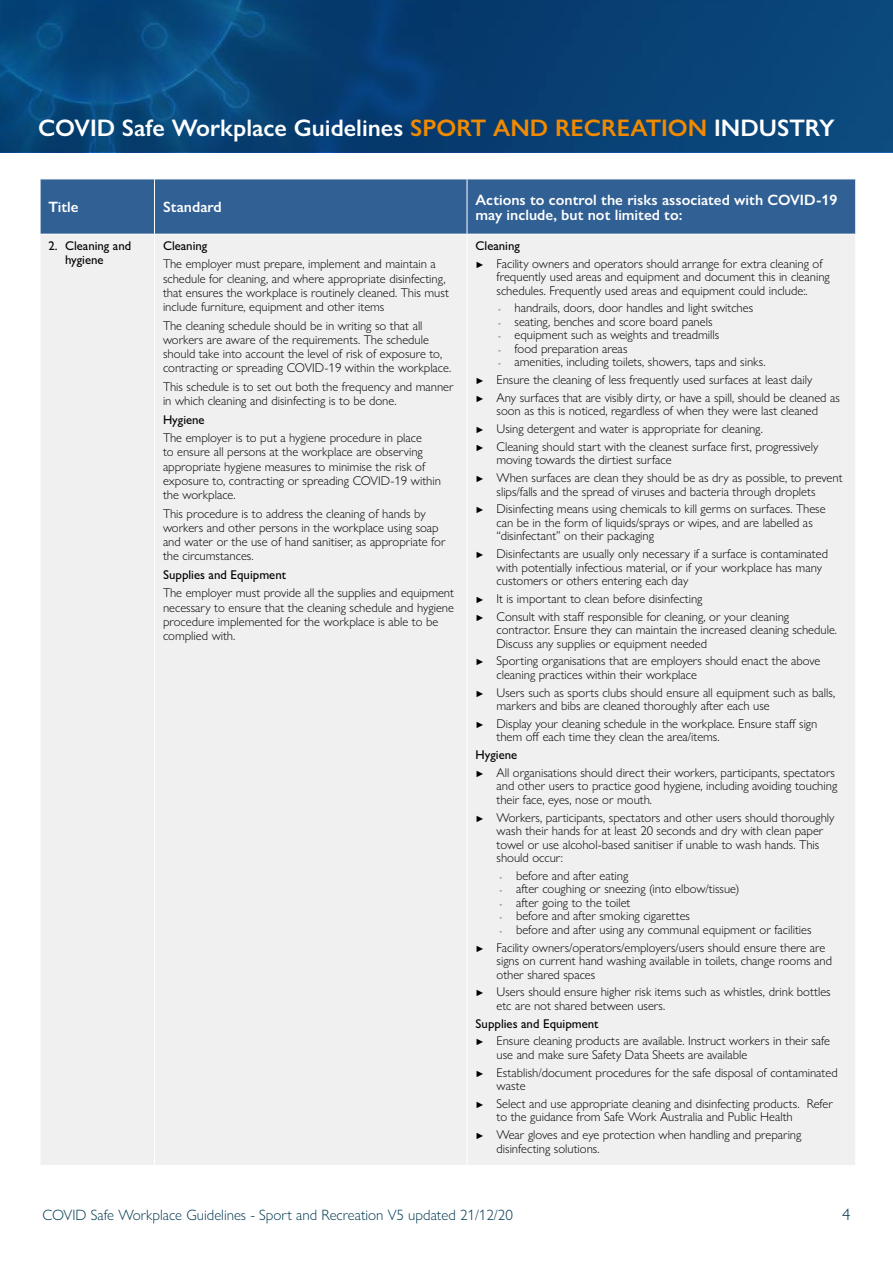
<style>
.page{position:relative;width:893px;height:1263px;background:#fff}
.page>*{position:absolute;margin:0;border:0;box-sizing:border-box;transform-origin:0 0}
.t1{font:600 24px "Gill Sans Nova";color:#fff}
.t2{font:300 16.5px "Gill Sans Nova";color:#003952}
.t3{font:600 15px/15px "Gill Sans Nova";color:#fff}
.t4{font:300 15px "Gill Sans Nova";color:#003952}
.t5{font:300 12.75px/14.2px "Gill Sans Nova";color:#000}
.t6{font:500 12.75px/14.2px "Gill Sans Nova";color:#000}
.s1{color:#f18a00}
.s2{font-weight:500}
.s3{font-weight:500;font-size:9px}
.s4{font-size:9px}
</style>
<div class="page">
<svg style="left:0;top:0;width:893px;height:151px;background:#074276"></svg>
<div style="left:41px;top:180px;width:814px;height:54px;background:#316094"></div>
<div style="left:41px;top:235px;width:814px;height:930px;background:#f0f0f0"></div>
<hr style="left:154px;top:235px;width:1px;height:930px;background:#fff">
<hr style="left:467px;top:235px;width:1px;height:930px;background:#fff">
<hr style="left:154px;top:179px;width:1px;height:55px;background:#fff">
<hr style="left:467px;top:179px;width:1px;height:55px;background:#fff">
<h1 class="t1" style="left:38px;top:113px;width:798px">COVID Safe Workplace Guidelines <span class="s1">SPORT AND RECREATION</span> INDUSTRY</h1>
<p class="t3" style="left:49px;top:199px;width:32px">Title</p>
<p class="t3" style="left:163px;top:199px;width:60px">Standard</p>
<p class="t3" style="left:476px;top:192px;width:363px">Actions to control the risks associated with COVID-19 may include, but not limited to:</p>
<p class="t6" style="left:65px;top:238px;width:68px;text-indent:-16px">2. Cleaning and hygiene</p>
<p class="t6" style="left:163px;top:238px;width:46px">Cleaning</p>
<p class="t5" style="left:476px;top:237px;width:349px;line-height:17.7px"><span class="s2">Cleaning<br></span><span class="s3">►</span> Facility owners and operators should arrange for extra cleaning of</p>
<p class="t5" style="left:497px;top:270px;width:335px;line-height:13.5px">frequently used areas and equipment and document this in cleaning schedules. Frequently used areas and equipment could include:.</p>
<p class="t5" style="left:498px;top:301px;width:257px"><span class="s4">-</span> handrails, doors, door handles and light switches</p>
<p class="t5" style="left:498px;top:314px;width:216px"><span class="s4">-</span> seating, benches and score board panels</p>
<p class="t5" style="left:498px;top:328px;width:223px"><span class="s4">-</span> equipment such as weights and treadmills</p>
<p class="t5" style="left:498px;top:341px;width:131px"><span class="s4">-</span> food preparation areas</p>
<p class="t5" style="left:476px;top:353px;width:366px;line-height:17.7px;text-indent:22px"><span class="s4">-</span> amenities, including toilets, showers, taps and sinks.<br><span class="s3">►</span> Ensure the cleaning of less frequently used surfaces at least daily<br><span class="s3">►</span> Any surfaces that are visibly dirty, or have a spill, should be cleaned as</p>
<p class="t5" style="left:476px;top:402px;width:344px;line-height:17.7px;text-indent:21px">soon as this is noticed, regardless of when they were last cleaned <span class="s3">►</span> Using detergent and water is appropriate for cleaning.<br><span class="s3">►</span> Cleaning should start with the cleanest surface first, progressively</p>
<p class="t5" style="left:476px;top:451px;width:368px;line-height:17.7px;text-indent:21px">moving towards the dirtiest surface<br><span class="s3">►</span> When surfaces are clean they should be as dry as possible, to prevent</p>
<p class="t5" style="left:476px;top:482px;width:352px;line-height:17.7px;text-indent:21px">slips/falls and the spread of viruses and bacteria through droplets <span class="s3">►</span> Disinfecting means using chemicals to kill germs on surfaces. These</p>
<p class="t5" style="left:497px;top:516px;width:318px;line-height:13.5px">can be in the form of liquids/sprays or wipes, and are labelled as “disinfectant” on their packaging</p>
<p class="t5" style="left:497px;top:547px;width:333px;line-height:13.5px;text-indent:-21px"><span class="s3">►</span> Disinfectants are usually only necessary if a surface is contaminated with potentially infectious material, or if your workplace has many customers or others entering each day</p>
<p class="t5" style="left:476px;top:590px;width:315px;line-height:17.7px"><span class="s3">►</span> It is important to clean before disinfecting<br><span class="s3">►</span> Consult with staff responsible for cleaning, or your cleaning</p>
<p class="t5" style="left:497px;top:623px;width:342px;line-height:13.5px">contractor. Ensure they can maintain the increased cleaning schedule.<br>Discuss any supplies or equipment needed</p>
<p class="t5" style="left:497px;top:654px;width:325px;line-height:13.5px;text-indent:-21px"><span class="s3">►</span> Sporting organisations that are employers should enact the above cleaning practices within their workplace</p>
<p class="t5" style="left:497px;top:685px;width:340px;line-height:13.5px;text-indent:-21px"><span class="s3">►</span> Users such as sports clubs should ensure all equipment such as balls, markers and bibs are cleaned thoroughly after each use</p>
<p class="t5" style="left:497px;top:717px;width:322px;line-height:13.5px;text-indent:-21px"><span class="s3">►</span> Display your cleaning schedule in the workplace. Ensure staff sign them off each time they clean the area/items.</p>
<p class="t5" style="left:476px;top:746px;width:361px;line-height:17.7px"><span class="s2">Hygiene<br></span><span class="s3">►</span> All organisations should direct their workers, participants, spectators</p>
<p class="t5" style="left:497px;top:779px;width:342px;line-height:13.5px">and other users to practice good hygiene, including avoiding touching their face, eyes, nose or mouth.</p>
<p class="t5" style="left:497px;top:810px;width:340px;line-height:13.5px;text-indent:-21px"><span class="s3">►</span> Workers, participants, spectators and other users should thoroughly wash their hands for at least 20 seconds and dry with clean paper towel or use alcohol-based sanitiser if unable to wash hands. This should occur:</p>
<p class="t5" style="left:500px;top:868px;width:130px"><span class="s4">-</span> before and after eating</p>
<p class="t5" style="left:500px;top:882px;width:241px"><span class="s4">-</span> after coughing or sneezing (into elbow/tissue)</p>
<p class="t5" style="left:500px;top:895px;width:132px"><span class="s4">-</span> after going to the toilet</p>
<p class="t5" style="left:500px;top:909px;width:192px"><span class="s4">-</span> before and after smoking cigarettes</p>
<p class="t5" style="left:476px;top:921px;width:351px;line-height:17.7px;text-indent:24px"><span class="s4">-</span> before and after using any communal equipment or facilities<br><span class="s3">►</span> Facility owners/operators/employers/users should ensure there are</p>
<p class="t5" style="left:497px;top:954px;width:337px;line-height:13.5px">signs on current hand washing available in toilets, change rooms and other shared spaces</p>
<p class="t5" style="left:497px;top:985px;width:336px;line-height:13.5px;text-indent:-21px"><span class="s3">►</span> Users should ensure higher risk items such as whistles, drink bottles etc are not shared between users.</p>
<p class="t5" style="left:476px;top:1014px;width:356px;line-height:17.7px"><span class="s2">Supplies and Equipment<br></span><span class="s3">►</span> Ensure cleaning products are available. Instruct workers in their safe</p>
<p class="t5" style="left:476px;top:1046px;width:364px;line-height:17.7px;text-indent:21px">use and make sure Safety Data Sheets are available<br><span class="s3">►</span> Establish/document procedures for the safe disposal of contaminated</p>
<p class="t5" style="left:476px;top:1077px;width:359px;line-height:17.7px;text-indent:21px">waste<br><span class="s3">►</span> Select and use appropriate cleaning and disinfecting products. Refer</p>
<p class="t5" style="left:476px;top:1108px;width:327px;line-height:17.7px;text-indent:21px">to the guidance from Safe Work Australia and Public Health <span class="s3">►</span> Wear gloves and eye protection when handling and preparing</p>
<p class="t5" style="left:497px;top:1141px;width:105px">disinfecting solutions.</p>
<p class="t5" style="left:163px;top:257px;width:287px">The employer must prepare, implement and maintain a schedule for cleaning, and where appropriate disinfecting, that ensures the workplace is routinely cleaned. This must include furniture, equipment and other items</p>
<p class="t5" style="left:163px;top:318px;width:290px">The cleaning schedule should be in writing so that all workers are aware of the requirements. The schedule should take into account the level of risk of exposure to, contracting or spreading COVID-19 within the workplace.</p>
<p class="t5" style="left:163px;top:379px;width:292px">This schedule is to set out both the frequency and manner in which cleaning and disinfecting is to be done.</p>
<p class="t6" style="left:163px;top:412px;width:43px">Hygiene</p>
<p class="t5" style="left:163px;top:430px;width:279px">The employer is to put a hygiene procedure in place<br>to ensure all persons at the workplace are observing appropriate hygiene measures to minimise the risk of exposure to, contracting or spreading COVID-19 within the workplace.</p>
<p class="t5" style="left:163px;top:506px;width:284px">This procedure is to address the cleaning of hands by workers and other persons in the workplace using soap and water or the use of hand sanitiser, as appropriate for the circumstances.</p>
<p class="t6" style="left:163px;top:567px;width:125px">Supplies and Equipment</p>
<p class="t5" style="left:163px;top:586px;width:293px">The employer must provide all the supplies and equipment necessary to ensure that the cleaning schedule and hygiene procedure implemented for the workplace is able to be complied with.</p>
<p class="t4" style="left:43px;top:1206px;width:472px">COVID Safe Workplace Guidelines - Sport and Recreation V5 updated 21/12/20</p>
<p class="t2" style="left:842px;top:1204px;width:10px">4</p>
</div>
